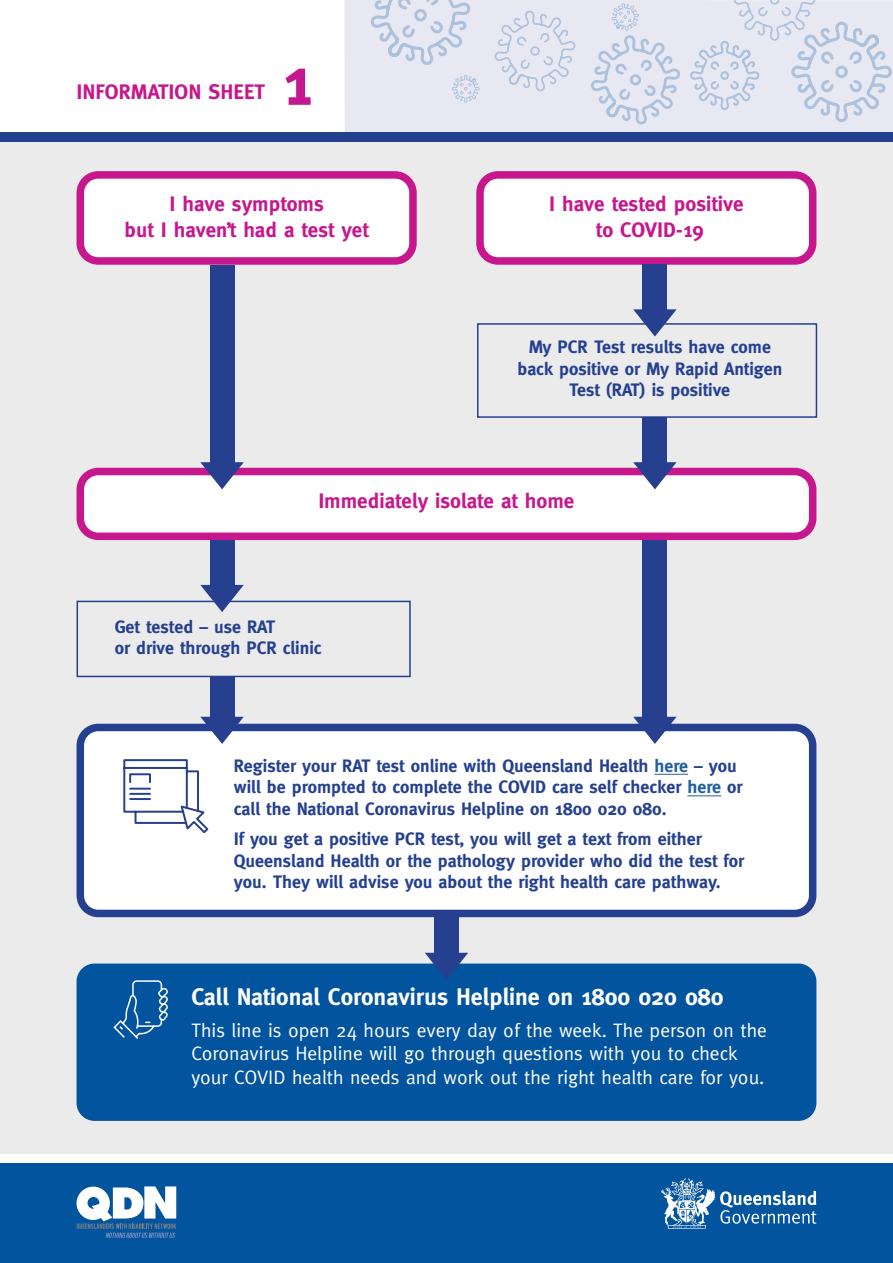
<style>
.page{position:relative;width:893px;height:1263px;background:#fff}
.page>*{position:absolute;margin:0;border:0;box-sizing:border-box;transform-origin:0 0}
.t1{font:700 69.3px "Meta";color:#c7178c}
.t2{font:700 24px "Meta";color:#fff}
.t3{font:700 21px/25.2px "Meta";color:#c7178c;text-align:center}
.t4{font:19.5px/23.4px "Meta";color:#fff}
.t5{font:700 18px/21.6px "Meta";color:#25408f}
.s1{color:#215e9e}
</style>
<div class="page">
<div style="left:0;top:1164px;width:893px;height:99px;background:#03549e"></div>
<div style="left:0;top:133px;width:893px;height:1020px;background:#ebebec"></div>
<div style="left:80px;top:727px;width:733px;height:186px;background:#fff;border-radius:18px"></div>
<div style="left:77px;top:724px;width:739px;height:193px;border:8px solid #25408f;border-radius:18px"></div>
<div style="left:80px;top:175px;width:333px;height:86px;background:#fff;border-radius:18px"></div>
<div style="left:77px;top:171px;width:340px;height:94px;border:8px solid #c7178c;border-radius:18px"></div>
<div style="left:480px;top:175px;width:333px;height:86px;background:#fff;border-radius:18px"></div>
<div style="left:476px;top:171px;width:340px;height:94px;border:8px solid #c7178c;border-radius:18px"></div>
<div style="left:80px;top:471px;width:733px;height:65px;background:#fff;border-radius:18px"></div>
<div style="left:77px;top:468px;width:739px;height:72px;border:8px solid #c7178c;border-radius:18px"></div>
<div style="left:77px;top:963px;width:739px;height:158px;background:#03549e;border-radius:18px"></div>
<div style="left:344px;top:0;width:549px;height:132px;background:#e8e8f2"></div>
<svg style="left:689px;top:0;width:204px;height:123px;background:#dfe2ee"></svg>
<svg style="left:452px;top:75px;width:27px;height:28px"></svg>
<svg style="left:494px;top:10px;width:81px;height:81px;background:#dee1ee"></svg>
<svg style="left:369px;top:0;width:102px;height:66px;background:#dadfec"></svg>
<svg style="left:589px;top:3px;width:92px;height:122px;background:#dde0ed"></svg>
<div style="left:0;top:132px;width:893px;height:10px;background:#25408f"></div>
<hr style="left:654px;top:774px;width:34px;height:1px;background:#215e9e">
<hr style="left:687px;top:796px;width:34px;height:1px;background:#215e9e">
<div style="left:477px;top:323px;width:340px;height:95px;border:2px solid #26408f"></div>
<div style="left:77px;top:601px;width:334px;height:76px;border:2px solid #26408f"></div>
<svg style="left:200px;top:462px;width:44px;height:27px"></svg>
<div style="left:210px;top:265px;width:24px;height:202px;background:#26408f"></div>
<svg style="left:633px;top:717px;width:44px;height:27px"></svg>
<div style="left:642px;top:540px;width:25px;height:181px;background:#26408f"></div>
<svg style="left:200px;top:717px;width:44px;height:27px"></svg>
<div style="left:210px;top:676px;width:24px;height:45px;background:#26408f"></div>
<svg style="left:200px;top:585px;width:44px;height:27px"></svg>
<div style="left:210px;top:540px;width:24px;height:49px;background:#26408f"></div>
<svg style="left:633px;top:462px;width:44px;height:27px"></svg>
<div style="left:642px;top:417px;width:25px;height:50px;background:#26408f"></div>
<svg style="left:633px;top:309px;width:44px;height:28px"></svg>
<div style="left:642px;top:264px;width:25px;height:50px;background:#26408f"></div>
<svg style="left:425px;top:953px;width:43px;height:27px"></svg>
<div style="left:434px;top:912px;width:25px;height:45px;background:#26408f"></div>
<svg style="left:113px;top:980px;width:55px;height:59px"></svg>
<svg style="left:123px;top:759px;width:86px;height:75px"></svg>
<svg style="left:77px;top:1186px;width:99px;height:52px"></svg>
<svg style="left:661px;top:1178px;width:155px;height:51px"></svg>
<h2 class="t3" style="left:77px;top:79px;width:190px">INFORMATION SHEET</h2>
<h2 class="t1" style="left:282px;top:41px;width:33px">1</h2>
<p class="t3" style="left:124px;top:191px;width:246px">I have symptoms<br>but I haven’t had a test yet</p>
<p class="t3" style="left:549px;top:191px;width:196px">I have tested positive to COVID-19</p>
<p class="t5" style="left:517px;top:336px;width:267px;text-align:center">My PCR Test results have come back positive or My Rapid Antigen<br>Test (RAT) is positive</p>
<p class="t3" style="left:319px;top:488px;width:257px">Immediately isolate at home</p>
<p class="t5" style="left:115px;top:616px;width:208px">Get tested – use RAT<br>or drive through PCR clinic</p>
<p class="t5" style="left:234px;top:755px;width:510px">Register your RAT test online with Queensland Health <span class="s1">here</span> – you will be prompted to complete the COVID care self checker <span class="s1">here</span> or call the National Coronavirus Helpline on 1800 020 080.</p>
<p class="t5" style="left:234px;top:828px;width:512px">If you get a positive PCR test, you will get a text from either<br>Queensland Health or the pathology provider who did the test for you. They will advise you about the right health care pathway.</p>
<p class="t2" style="left:191px;top:983px;width:534px">Call National Coronavirus Helpline on 1800 020 080</p>
<p class="t4" style="left:191px;top:1018px;width:577px">This line is open 24 hours every day of the week. The person on the<br>Coronavirus Helpline will go through questions with you to check your COVID health needs and work out the right health care for you.</p>
</div>
